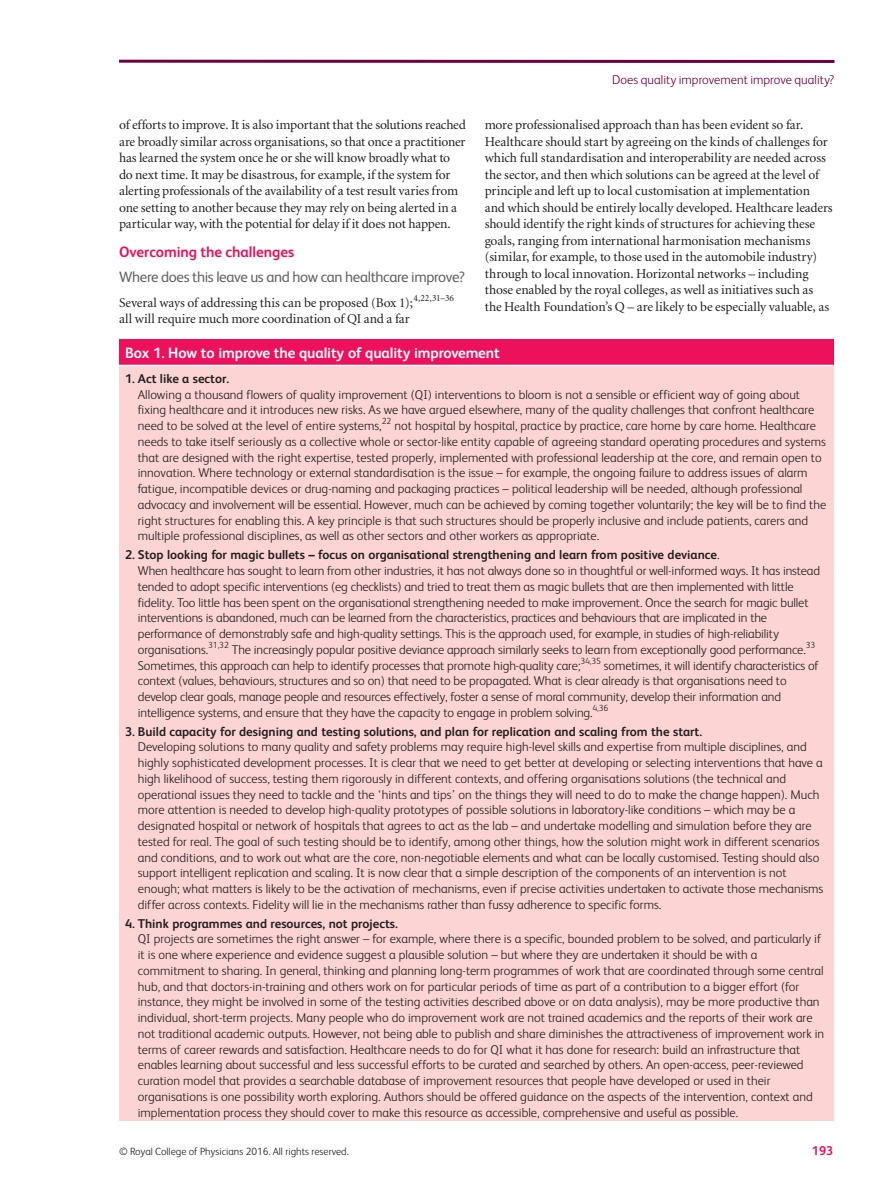
<style>
.page{position:relative;width:893px;height:1191px;background:#fff}
.page>*{position:absolute;margin:0;border:0;box-sizing:border-box;transform-origin:0 0}
.t1{font:15px "FS Albert";letter-spacing:-.03em;color:#636366}
.t2{font:700 15px "FS Albert";letter-spacing:-.01em;color:#fff}
.t3{font:700 15px "FS Albert";letter-spacing:-.005em;color:#ed105b}
.t4{font:13.5px/16.5px "Minion";letter-spacing:-.01em;color:#231f20}
.t5{font:300 12.75px/15.8px "FS Albert";color:#231f20}
.t6{font:700 12.75px "FS Albert";color:#231f20}
.t7{font:300 12.75px "FS Albert";color:#71003f}
.t8{font:700 12.75px "FS Albert";color:#ed105b}
.t9{font:300 10.5px "FS Albert";color:#231f20}
.t10{font:9.45px "Minion";color:#231f20}
.t11{font:300 8.85px "FS Albert";color:#231f20}
.s1{font-weight:700}
</style>
<div class="page">
<hr style="left:119px;top:60px;width:715px;height:3px;background:#71003f">
<div style="left:119px;top:339px;width:714px;height:26px;background:#ed105b"></div>
<div style="left:119px;top:365px;width:714px;height:756px;background:#fbd4d3"></div>
<hr style="left:119px;top:365px;width:714px;height:1px;background:#fff">
<p class="t7" style="left:612px;top:75px;width:224px">Does quality improvement improve quality?</p>
<p class="t4" style="left:119px;top:118px;width:348px">of efforts to improve. It is also important that the solutions reached are broadly similar across organisations, so that once a practitioner has learned the system once he or she will know broadly what to do next time. It may be disastrous, for example, if the system for alerting professionals of the availability of a test result varies from one setting to another because they may rely on being alerted in a particular way, with the potential for delay if it does not happen.</p>
<p class="t3" style="left:119px;top:245px;width:177px">Overcoming the challenges</p>
<p class="t1" style="left:119px;top:271px;width:348px">Where does this leave us and how can healthcare improve?</p>
<p class="t4" style="left:119px;top:295px;width:296px">Several ways of addressing this can be proposed (Box 1 );</p>
<p class="t10" style="left:413px;top:294px;width:42px">4,22,31–36</p>
<p class="t4" style="left:119px;top:312px;width:292px">all will require much more coordination of QI and a far</p>
<p class="t4" style="left:485px;top:118px;width:349px">more professionalised approach than has been evident so far.<br>Healthcare should start by agreeing on the kinds of challenges for which full standardisation and interoperability are needed across the sector, and then which solutions can be agreed at the level of principle and left up to local customisation at implementation and which should be entirely locally developed. Healthcare leaders should identify the right kinds of structures for achieving these goals, ranging from international harmonisation mechanisms (similar, for example, to those used in the automobile industry) through to local innovation. Horizontal networks – including those enabled by the royal colleges, as well as initiatives such as the Health Foundation’s Q – are likely to be especially valuable, as</p>
<p class="t2" style="left:125px;top:347px;width:376px">Box 1. How to improve the quality of quality improvement</p>
<p class="t6" style="left:125px;top:373px;width:106px">1. Act like a sector.</p>
<p class="t5" style="left:138px;top:388px;width:678px">Allowing a thousand flowers of quality improvement (QI) interventions to bloom is not a sensible or efficient way of going about fixing healthcare and it introduces new risks. As we have argued elsewhere, many of the quality challenges that confront healthcare need to be solved at the level of entire systems,</p>
<p class="t11" style="left:382px;top:418px;width:11px">22</p>
<p class="t5" style="left:138px;top:419px;width:690px;text-indent:257px">not hospital by hospital, practice by practice, care home by care home. Healthcare needs to take itself seriously as a collective whole or sector-like entity capable of agreeing standard operating procedures and systems that are designed with the right expertise, tested properly, implemented with professional leadership at the core, and remain open to innovation. Where technology or external standardisation is the issue – for example, the ongoing failure to address issues of alarm fatigue, incompatible devices or drug-naming and packaging practices – political leadership will be needed, although professional advocacy and involvement will be essential. However, much can be achieved by coming together voluntarily; the key will be to find the right structures for enabling this. A key principle is that such structures should be properly inclusive and include patients, carers and multiple professional disciplines, as well as other sectors and other workers as appropriate.</p>
<p class="t5" style="left:138px;top:548px;width:684px;text-indent:-13px"><span class="s1">2. Stop looking for magic bullets – focus on organisational strengthening and learn from positive deviance</span>.<br>When healthcare has sought to learn from other industries, it has not always done so in thoughtful or well-informed ways. It has instead tended to adopt specific interventions (eg checklists) and tried to treat them as magic bullets that are then implemented with little fidelity. Too little has been spent on the organisational strengthening needed to make improvement. Once the search for magic bullet interventions is abandoned, much can be learned from the characteristics, practices and behaviours that are implicated in the performance of demonstrably safe and high-quality settings. This is the approach used, for example, in studies of high-reliability organisations.<sup>31,32</sup> The increasingly popular positive deviance approach similarly seeks to learn from exceptionally good performance. <sup>33<br></sup>Sometimes, this approach can help to identify processes that promote high-quality care;<sup>34,35</sup> sometimes, it will identify characteristics of context (values, behaviours, structures and so on) that need to be propagated. What is clear already is that organisations need to develop clear goals, manage people and resources effectively, foster a sense of moral community, develop their information and intelligence systems, and ensure that they have the capacity to engage in problem solving.</p>
<p class="t11" style="left:593px;top:705px;width:17px">4,36</p>
<p class="t6" style="left:125px;top:726px;width:579px">3. Build capacity for designing and testing solutions, and plan for replication and scaling from the start.</p>
<p class="t5" style="left:138px;top:740px;width:687px">Developing solutions to many quality and safety problems may require high-level skills and expertise from multiple disciplines, and highly sophisticated development processes. It is clear that we need to get better at developing or selecting interventions that have a high likelihood of success, testing them rigorously in different contexts, and offering organisations solutions (the technical and operational issues they need to tackle and the ‘hints and tips’ on the things they will need to do to make the change happen). Much more attention is needed to develop high-quality prototypes of possible solutions in laboratory-like conditions – which may be a designated hospital or network of hospitals that agrees to act as the lab – and undertake modelling and simulation before they are tested for real. The goal of such testing should be to identify, among other things, how the solution might work in different scenarios and conditions, and to work out what are the core, non-negotiable elements and what can be locally customised. Testing should also support intelligent replication and scaling. It is now clear that a simple description of the components of an intervention is not enough; what matters is likely to be the activation of mechanisms, even if precise activities undertaken to activate those mechanisms differ across contexts. Fidelity will lie in the mechanisms rather than fussy adherence to specific forms.</p>
<p class="t6" style="left:125px;top:918px;width:274px">4. Think programmes and resources, not projects.</p>
<p class="t5" style="left:138px;top:932px;width:688px">QI projects are sometimes the right answer – for example, where there is a specific, bounded problem to be solved, and particularly if it is one where experience and evidence suggest a plausible solution – but where they are undertaken it should be with a commitment to sharing. In general, thinking and planning long-term programmes of work that are coordinated through some central hub, and that doctors-in-training and others work on for particular periods of time as part of a contribution to a bigger effort (for instance, they might be involved in some of the testing activities described above or on data analysis), may be more productive than individual, short-term projects. Many people who do improvement work are not trained academics and the reports of their work are not traditional academic outputs. However, not being able to publish and share diminishes the attractiveness of improvement work in terms of career rewards and satisfaction. Healthcare needs to do for QI what it has done for research: build an infrastructure that enables learning about successful and less successful efforts to be curated and searched by others. An open-access, peer-reviewed curation model that provides a searchable database of improvement resources that people have developed or used in their organisations is one possibility worth exploring. Authors should be offered guidance on the aspects of the intervention, context and implementation process they should cover to make this resource as accessible, comprehensive and useful as possible.</p>
<p class="t9" style="left:119px;top:1147px;width:231px">© Royal College of Physicians 2016. All rights reserved.</p>
<p class="t8" style="left:812px;top:1145px;width:23px">193</p>
</div>
